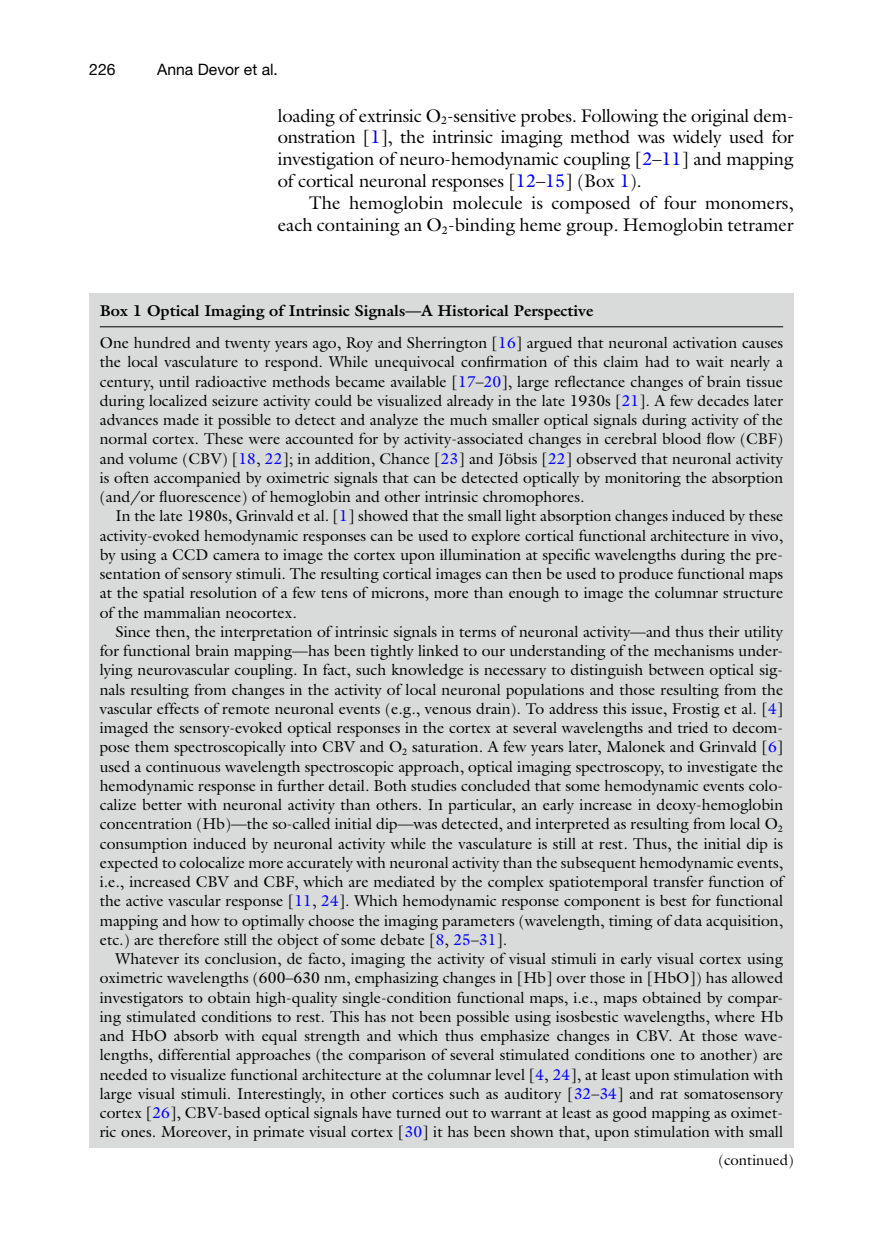
<style>
.page{position:relative;width:883px;height:1260px;background:#fff}
.page>*{position:absolute;margin:0;border:0;box-sizing:border-box;transform-origin:0 0}
.t1{font:18.38px/21.9px "Galliard";color:#000;text-align:justify}
.t2{font:15.75px/19.2px "Galliard";color:#000;text-align:justify}
.t3{font:15.75px "Helvetica Neue";color:#000}
.t4{font:14.88px "Galliard";color:#000}
.s1{color:#0000fa}
.s2{font-weight:700}
</style>
<div class="page">
<div style="left:89px;top:293px;width:705px;height:855px;background:#d9dada"></div>
<hr style="left:100px;top:326px;width:683px;height:1px;background:#000">
<p class="t3" style="left:89px;top:60px;width:28px">226</p>
<p class="t3" style="left:157px;top:60px;width:122px">Anna Devor et al.</p>
<p class="t1" style="left:278px;top:104px;width:517px">loading of extrinsic O<sub>2</sub>-sensitive probes. Following the original dem&shy;onstration [<span class="s1">1</span>], the intrinsic imaging method was widely used for investigation of neuro-hemodynamic coupling [<span class="s1">2</span>–<span class="s1">11</span>] and mapping of cortical neuronal responses [<span class="s1">12</span>–<span class="s1">15</span>] (Box <span class="s1">1</span>).</p>
<p class="t1" style="left:278px;top:192px;width:517px;text-align:right">The hemoglobin molecule is composed of four monomers, each containing an O<sub>2</sub>-binding heme group. Hemoglobin tetramer</p>
<p class="t2" style="left:100px;top:294px;width:685px;line-height:32.4px"><span class="s2">Box 1 Optical Imaging of Intrinsic Signals—A Historical Perspective<br></span>One hundred and twenty years ago, Roy and Sherrington [<span class="s1">16</span>] argued that neuronal activation causes</p>
<p class="t2" style="left:100px;top:352px;width:685px">the local vasculature to respond. While unequivocal confirmation of this claim had to wait nearly a century, until radioactive methods became available [<span class="s1">17</span>–<span class="s1">20</span>], large reflectance changes of brain tissue during localized seizure activity could be visualized already in the late 1930s [<span class="s1">21</span>]. A few decades later advances made it possible to detect and analyze the much smaller optical signals during activity of the normal cortex. These were accounted for by activity-associated changes in cerebral blood flow (CBF) and volume (CBV) [<span class="s1">18</span>, <span class="s1">22</span>]; in addition, Chance [<span class="s1">23</span>] and Jöbsis [<span class="s1">22</span>] observed that neuronal activity is often accompanied by oximetric signals that can be detected optically by monitoring the absorption (and/or fluorescence) of hemoglobin and other intrinsic chromophores.</p>
<p class="t2" style="left:100px;top:506px;width:685px;text-indent:16px">In the late 1980s, Grinvald et al. [<span class="s1">1</span>] showed that the small light absorption changes induced by these activity-evoked hemodynamic responses can be used to explore cortical functional architecture in vivo, by using a CCD camera to image the cortex upon illumination at specific wavelengths during the pre&shy;sentation of sensory stimuli. The resulting cortical images can then be used to produce functional maps at the spatial resolution of a few tens of microns, more than enough to image the columnar structure of the mammalian neocortex.</p>
<p class="t2" style="left:100px;top:622px;width:685px;text-indent:16px">Since then, the interpretation of intrinsic signals in terms of neuronal activity—and thus their utility for functional brain mapping—has been tightly linked to our understanding of the mechanisms under&shy;lying neurovascular coupling. In fact, such knowledge is necessary to distinguish between optical sig&shy;nals resulting from changes in the activity of local neuronal populations and those resulting from the vascular effects of remote neuronal events (e.g., venous drain). To address this issue, Frostig et al. [<span class="s1">4</span>] imaged the sensory-evoked optical responses in the cortex at several wavelengths and tried to decom&shy;pose them spectroscopically into CBV and O<sub>2</sub> saturation. A few years later, Malonek and Grinvald [<span class="s1">6</span>] used a continuous wavelength spectroscopic approach, optical imaging spectroscopy, to investigate the hemodynamic response in further detail. Both studies concluded that some hemodynamic events colo&shy;calize better with neuronal activity than others. In particular, an early increase in deoxy-hemoglobin concentration (Hb)—the so-called initial dip—was detected, and interpreted as resulting from local O<sub>2 </sub>consumption induced by neuronal activity while the vasculature is still at rest. Thus, the initial dip is expected to colocalize more accurately with neuronal activity than the subsequent hemodynamic events, i.e., increased CBV and CBF, which are mediated by the complex spatiotemporal transfer function of the active vascular response [<span class="s1">11</span>, <span class="s1">24</span>]. Which hemodynamic response component is best for functional mapping and how to optimally choose the imaging parameters (wavelength, timing of data acquisition, etc.) are therefore still the object of some debate [<span class="s1">8</span>, <span class="s1">25</span>–<span class="s1">31</span>].</p>
<p class="t2" style="left:100px;top:949px;width:685px;text-indent:16px">Whatever its conclusion, de facto, imaging the activity of visual stimuli in early visual cortex using oximetric wavelengths (600–630 nm, emphasizing changes in [Hb] over those in [HbO]) has allowed investigators to obtain high-quality single-condition functional maps, i.e., maps obtained by compar&shy;ing stimulated conditions to rest. This has not been possible using isosbestic wavelengths, where Hb and HbO absorb with equal strength and which thus emphasize changes in CBV. At those wave&shy;lengths, differential approaches (the comparison of several stimulated conditions one to another) are needed to visualize functional architecture at the columnar level [<span class="s1">4</span>, <span class="s1">24</span>], at least upon stimulation with large visual stimuli. Interestingly, in other cortices such as auditory [<span class="s1">32</span>–<span class="s1">34</span>] and rat somatosensory cortex [<span class="s1">26</span>], CBV-based optical signals have turned out to warrant at least as good mapping as oximet&shy;ric ones. Moreover, in primate visual cortex [<span class="s1">30</span>] it has been shown that, upon stimulation with small</p>
<p class="t4" style="left:718px;top:1151px;width:77px">(continued)</p>
</div>
